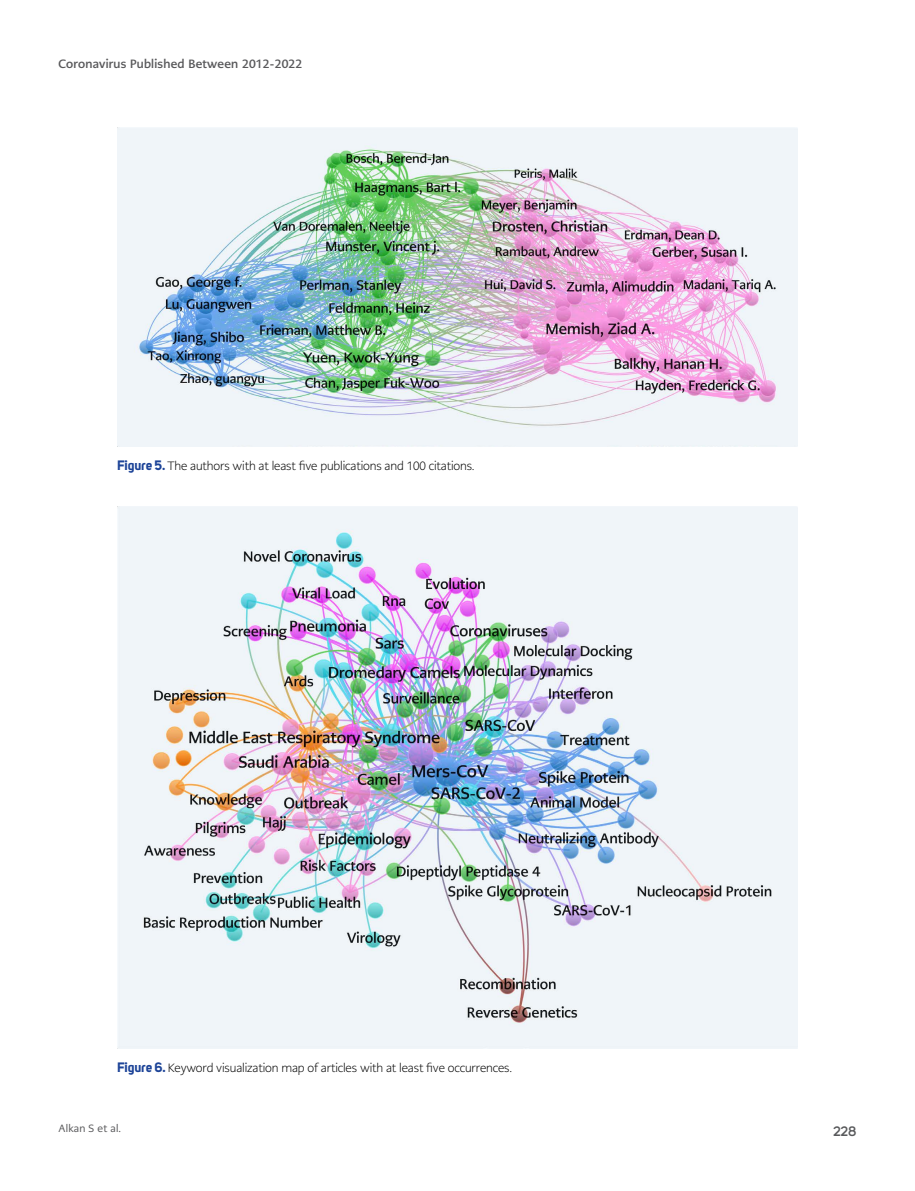
<style>
.page{position:relative;width:915px;height:1191px;background:#fff}
.page>*{position:absolute;margin:0;border:0;box-sizing:border-box;transform-origin:0 0}
.t1{font:600 13.5px "Uni Sans";color:#58595b}
.t2{font:300 12px "PMN Caecilia Sans Head";letter-spacing:-.01em;color:#000}
.t3{font:700 12px "PMN Caecilia Sans Head";letter-spacing:.02em;color:#58585a}
.t4{font:10.5px "PMN Caecilia Sans Head";letter-spacing:.02em;color:#58585a}
.s1{font-family:"Uni Sans";font-weight:700;font-size:13.5px;color:#1d4498}
</style>
<div class="page">
<img style="left:117px;top:128px;width:680px;height:318px">
<img style="left:117px;top:506px;width:680px;height:542px">
<p class="t3" style="left:58px;top:56px;width:245px">Coronavirus Published Between 2012-2022</p>
<p class="t2" style="left:117px;top:458px;width:359px"><span class="s1">Figure 5.</span> The authors with at least five publications and 100 citations.</p>
<p class="t2" style="left:117px;top:1060px;width:396px"><span class="s1">Figure 6.</span> Keyword visualization map of articles with at least five occurrences.</p>
<p class="t4" style="left:58px;top:1121px;width:64px">Alkan S et al.</p>
<p class="t1" style="left:832px;top:1123px;width:25px">228</p>
</div>
